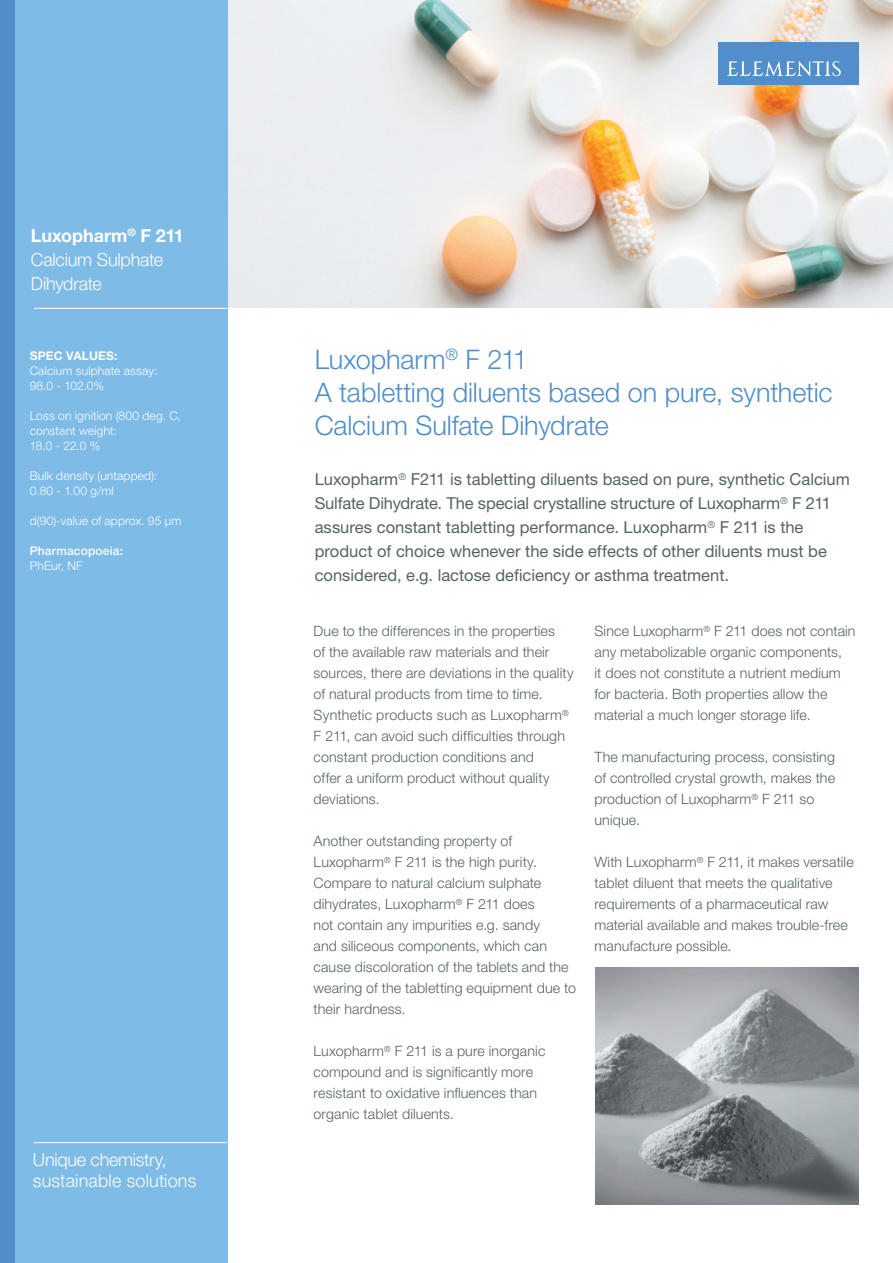
<style>
.page{position:relative;width:893px;height:1263px;background:#fff}
.page>*{position:absolute;margin:0;border:0;box-sizing:border-box;transform-origin:0 0}
.t1{font:300 27px/33px "Helvetica Neue LT Std";letter-spacing:-.005em;color:#518dca}
.t2{font:300 18px/24px "Helvetica Neue LT Std";letter-spacing:-.01em;color:#fff}
.t3{font:16.5px/24px "Helvetica Neue LT Std";color:#556364}
.t4{font:300 14.25px/21px "Helvetica Neue LT Std";letter-spacing:.01em;color:#556364}
.t5{font:300 12px/15px "Helvetica Neue LT Std";letter-spacing:.015em;color:#fff}
.t6{font:500 12px "Helvetica Neue LT Std";letter-spacing:.015em;color:#fff}
.t7{font:700 12px "Helvetica Neue LT Std";letter-spacing:.015em;color:#fff}
.s1{font-weight:700}
</style>
<div class="page">
<img style="left:596px;top:968px;width:262px;height:237px">
<img style="left:227px;top:0;width:666px;height:308px">
<div style="left:0;top:0;width:227px;height:1263px;background:#7ebbe6"></div>
<hr style="left:34px;top:308px;width:193px;height:1px;background:#fff">
<hr style="left:34px;top:1142px;width:193px;height:1px;background:#fff">
<div style="left:0;top:0;width:14px;height:1263px;background:#518dca"></div>
<div style="left:719px;top:43px;width:140px;height:42px;background:#528eca"></div>
<svg style="left:727px;top:61px;width:114px;height:16px"></svg>
<p class="t2" style="left:31px;top:224px;width:154px"><span class="s1">Luxopharm</span><sup>®</sup> <span class="s1">F 211<br></span>Calcium Sulphate<br>Dihydrate</p>
<p class="t7" style="left:30px;top:348px;width:89px">SPEC VALUES:</p>
<p class="t5" style="left:30px;top:363px;width:129px">Calcium sulphate assay:<br>98.0 - 102.0%</p>
<p class="t5" style="left:30px;top:408px;width:153px">Loss on ignition (800 deg. C, constant weight:<br>18.0 - 22.0 %</p>
<p class="t5" style="left:30px;top:468px;width:129px">Bulk density (untapped):<br>0.80 - 1.00 g/ml</p>
<p class="t5" style="left:30px;top:513px;width:153px">d(90)-value of approx. 95 µm</p>
<p class="t6" style="left:30px;top:544px;width:95px">Pharmacopoeia:</p>
<p class="t5" style="left:30px;top:558px;width:54px">PhEur, NF</p>
<p class="t2" style="left:33px;top:1149px;width:165px;line-height:21px">Unique chemistry, sustainable solutions</p>
<h1 class="t1" style="left:315px;top:342px;width:519px">Luxopharm<sup>®</sup> F 211<br>A tabletting diluents based on pure, synthetic<br>Calcium Sulfate Dihydrate</h1>
<p class="t3" style="left:315px;top:467px;width:537px">Luxopharm<sup>®</sup> F211 is tabletting diluents based on pure, synthetic Calcium Sulfate Dihydrate. The special crystalline structure of Luxopharm<sup>®</sup> F 211 assures constant tabletting performance. Luxopharm<sup>®</sup> F 211 is the product of choice whenever the side effects of other diluents must be considered, e.g. lactose deficiency or asthma treatment.</p>
<p class="t4" style="left:314px;top:620px;width:261px">Due to the differences in the properties<br>of the available raw materials and their sources, there are deviations in the quality of natural products from time to time.<br>Synthetic products such as Luxopharm<sup>® </sup>F 211, can avoid such difficulties through constant production conditions and<br>offer a uniform product without quality deviations.</p>
<p class="t4" style="left:314px;top:830px;width:264px">Another outstanding property of Luxopharm<sup>®</sup> F 211 is the high purity.<br>Compare to natural calcium sulphate dihydrates, Luxopharm<sup>®</sup> F 211 does<br>not contain any impurities e.g. sandy<br>and siliceous components, which can cause discoloration of the tablets and the wearing of the tabletting equipment due to their hardness.</p>
<p class="t4" style="left:314px;top:1040px;width:233px">Luxopharm<sup>®</sup> F 211 is a pure inorganic compound and is significantly more resistant to oxidative influences than organic tablet diluents.</p>
<p class="t4" style="left:594px;top:620px;width:263px">Since Luxopharm<sup>®</sup> F 211 does not contain any metabolizable organic components,<br>it does not constitute a nutrient medium for bacteria. Both properties allow the material a much longer storage life.</p>
<p class="t4" style="left:594px;top:746px;width:242px">The manufacturing process, consisting of controlled crystal growth, makes the production of Luxopharm<sup>®</sup> F 211 so unique.</p>
<p class="t4" style="left:594px;top:851px;width:261px">With Luxopharm<sup>®</sup> F 211, it makes versatile tablet diluent that meets the qualitative requirements of a pharmaceutical raw material available and makes trouble-free manufacture possible.</p>
</div>
